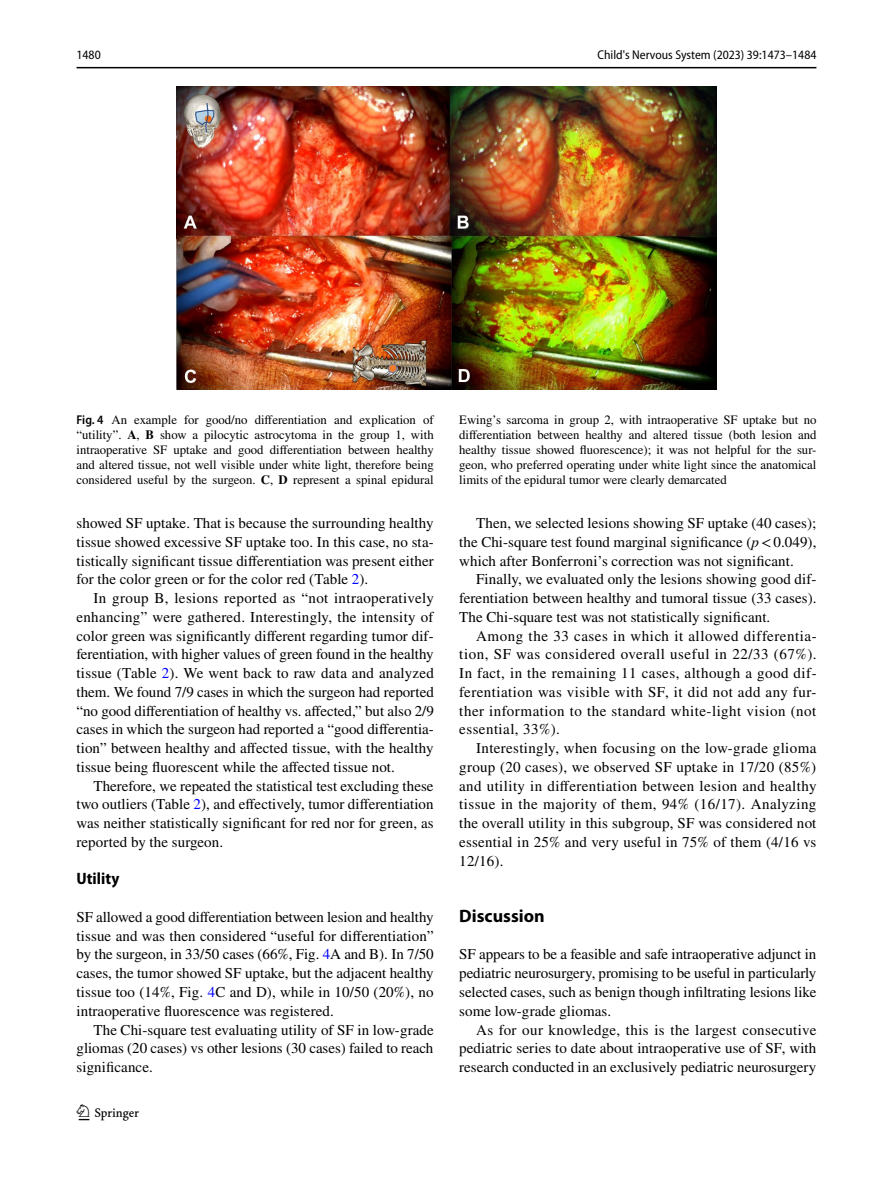
<style>
.page{position:relative;width:893px;height:1187px;background:#fff}
.page>*{position:absolute;margin:0;border:0;box-sizing:border-box;transform-origin:0 0}
.t1{font:22.5px "Springnew Regular 2";color:#000}
.t2{font:700 18px "Myriad Pro";color:#000}
.t3{font:700 semi-condensed 16.5px "Myriad Pro";color:#000}
.t4{font:15px/18.8px "STIX";letter-spacing:.005em;color:#000;text-align:justify}
.t5{font:12.75px/15px "STIX";color:#000;text-align:justify}
.t6{font:semi-condensed 12.75px "Myriad Pro";color:#000}
.s1{font-family:"Myriad Pro";font-weight:600;font-stretch:semi-condensed}
.s2{font-weight:700}
.s3{color:#00f}
.s4{font-style:italic}
</style>
<div class="page">
<hr style="left:77px;top:67px;width:739px;height:1px;background:#000">
<img style="left:176px;top:87px;width:540px;height:302px">
<p class="t6" style="left:77px;top:48px;width:26px">1480</p>
<p class="t6" style="left:597px;top:48px;width:220px">Child's Nervous System (2023) 39:1473–1484</p>
<p class="t5" style="left:77px;top:413px;width:359px"><span class="s1">Fig. 4</span> An example for good/no differentiation and explication of “utility”. <span class="s2">A</span>, <span class="s2">B</span> show a pilocytic astrocytoma in the group 1, with intraoperative SF uptake and good differentiation between healthy and altered tissue, not well visible under white light, therefore being considered useful by the surgeon. <span class="s2">C</span>, <span class="s2">D</span> represent a spinal epidural</p>
<p class="t5" style="left:459px;top:413px;width:359px">Ewing’s sarcoma in group 2, with intraoperative SF uptake but no differentiation between healthy and altered tissue (both lesion and healthy tissue showed fluorescence); it was not helpful for the sur&shy;geon, who preferred operating under white light since the anatomical limits of the epidural tumor were clearly demarcated</p>
<p class="t4" style="left:77px;top:514px;width:359px">showed SF uptake. That is because the surrounding healthy tissue showed excessive SF uptake too. In this case, no sta&shy;tistically significant tissue differentiation was present either for the color green or for the color red (Table <span class="s3">2</span>).</p>
<p class="t4" style="left:77px;top:589px;width:359px;text-indent:17px">In group B, lesions reported as “not intraoperatively enhancing” were gathered. Interestingly, the intensity of color green was significantly different regarding tumor dif&shy;ferentiation, with higher values of green found in the healthy tissue (Table <span class="s3">2</span>). We went back to raw data and analyzed them. We found 7/9 cases in which the surgeon had reported “no good differentiation of healthy vs. affected,” but also 2/9 cases in which the surgeon had reported a “good differentia&shy;tion” between healthy and affected tissue, with the healthy tissue being fluorescent while the affected tissue not.</p>
<p class="t4" style="left:77px;top:777px;width:359px;text-indent:17px">Therefore, we repeated the statistical test excluding these two outliers (Table <span class="s3">2</span>), and effectively, tumor differentiation was neither statistically significant for red nor for green, as reported by the surgeon.</p>
<p class="t3" style="left:77px;top:869px;width:44px">Utility</p>
<p class="t4" style="left:77px;top:908px;width:359px">SF allowed a good differentiation between lesion and healthy tissue and was then considered “useful for differentiation” by the surgeon, in 33/50 cases (66%, Fig. <span class="s3">4</span>A and B). In 7/50 cases, the tumor showed SF uptake, but the adjacent healthy tissue too (14%, Fig. <span class="s3">4</span>C and D), while in 10/50 (20%), no intraoperative fluorescence was registered.</p>
<p class="t4" style="left:77px;top:1021px;width:359px;text-indent:17px">The Chi-square test evaluating utility of SF in low-grade gliomas (20 cases) vs other lesions (30 cases) failed to reach significance.</p>
<h1 class="t1" style="left:79px;top:1104px;width:62px">1 3</h1>
<p class="t4" style="left:459px;top:514px;width:359px;text-indent:17px">Then, we selected lesions showing SF uptake (40 cases); the Chi-square test found marginal significance (<span class="s4">p</span>&lt;0.049), which after Bonferroni’s correction was not significant.</p>
<p class="t4" style="left:459px;top:571px;width:359px;text-indent:17px">Finally, we evaluated only the lesions showing good dif&shy;ferentiation between healthy and tumoral tissue (33 cases).<br>The Chi-square test was not statistically significant.</p>
<p class="t4" style="left:459px;top:627px;width:359px;text-indent:17px">Among the 33 cases in which it allowed differentia&shy;tion, SF was considered overall useful in 22/33 (67%).<br>In fact, in the remaining 11 cases, although a good dif&shy;ferentiation was visible with SF, it did not add any fur&shy;ther information to the standard white-light vision (not essential, 33%).</p>
<p class="t4" style="left:459px;top:739px;width:359px;text-indent:17px">Interestingly, when focusing on the low-grade glioma group (20 cases), we observed SF uptake in 17/20 (85%) and utility in differentiation between lesion and healthy tissue in the majority of them, 94% (16/17). Analyzing the overall utility in this subgroup, SF was considered not essential in 25% and very useful in 75% of them (4/16 vs 12/16).</p>
<p class="t2" style="left:459px;top:904px;width:87px">Discussion</p>
<p class="t4" style="left:459px;top:946px;width:359px">SF appears to be a feasible and safe intraoperative adjunct in pediatric neurosurgery, promising to be useful in particularly selected cases, such as benign though infiltrating lesions like some low-grade gliomas.</p>
<p class="t4" style="left:459px;top:1021px;width:359px;text-indent:17px">As for our knowledge, this is the largest consecutive pediatric series to date about intraoperative use of SF, with research conducted in an exclusively pediatric neurosurgery</p>
</div>
